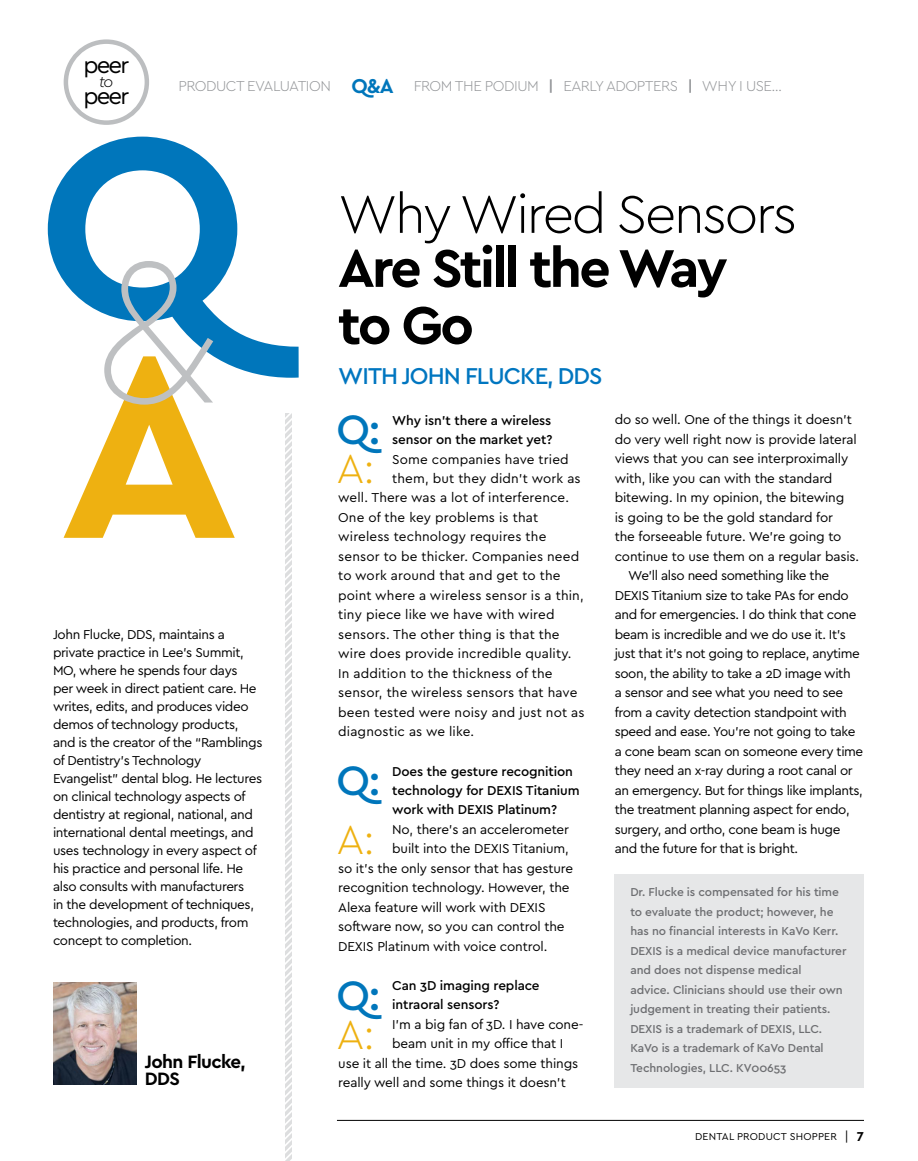
<style>
.page{position:relative;width:918px;height:1161px;background:#fff}
.page>*{position:absolute;margin:0;border:0;box-sizing:border-box;transform-origin:0 0}
.t1{font:700 55.5px/57px "Cera";letter-spacing:-.05em;color:#000}
.t2{font:300 55.5px "Cera";letter-spacing:-.05em;color:#000}
.t3{font:500 43.05px "Cera";color:#0076bb}
.t4{font:300 42.3px "Cera";color:#eeb111}
.t5{font:500 24px "Cera";letter-spacing:-.04em;color:#0076c0}
.t6{font:24px "Cera";letter-spacing:-.08em;color:#000}
.t7{font:700 18.75px/16.5px "Cera";letter-spacing:-.035em;color:#000}
.t8{font:italic 300 16.05px "Cera";color:#000}
.t9{font:300 15px "Cera";letter-spacing:-.03em;color:#939598}
.t10{font:13.5px/18px "Cera";letter-spacing:-.03em;color:#000}
.t11{font:13.5px "Cera";letter-spacing:-.01em;color:#000}
.t12{font:13.5px "Cera";letter-spacing:.01em;color:#000}
.t13{font:500 13.5px/19.5px "Cera";letter-spacing:-.01em;color:#000}
.t14{font:500 12px/19.5px "Cera";letter-spacing:-.01em;color:#6d6e71}
.t15{font:10.5px "Cera";letter-spacing:.02em;color:#000}
.s1{font-weight:700;font-size:21px;color:#0076bb}
.s2{font-weight:700}
.s3{font-size:13.5px}
.s4{font-weight:700;font-size:13.5px}
</style>
<div class="page">
<hr style="left:337px;top:1120px;width:527px;height:1px;background:#000">
<img style="left:53px;top:982px;width:83px;height:103px">
<div style="left:64px;top:39px;width:85px;height:86px;border:4px solid #bcbec0;border-radius:50%"></div>
<svg style="left:48px;top:137px;width:251px;height:241px"></svg>
<svg style="left:64px;top:261px;width:171px;height:277px"></svg>
<svg style="left:285px;top:414px;width:7px;height:747px"></svg>
<div style="left:615px;top:874px;width:249px;height:214px;background:#e6e7e8"></div>
<h3 class="t6" style="left:84px;top:49px;width:47px">peer</h3>
<p class="t8" style="left:99px;top:71px;width:16px">to</p>
<h3 class="t6" style="left:84px;top:80px;width:47px">peer</h3>
<p class="t9" style="left:178px;top:76px;width:217px">PRODUCT EVALUATION <span class="s1">Q&amp;A</span></p>
<p class="t9" style="left:414px;top:76px;width:370px">FROM THE PODIUM <span class="s2">|</span> EARLY ADOPTERS <span class="s2">|</span> WHY I USE...</p>
<h1 class="t2" style="left:338px;top:177px;width:461px">Why Wired Sensors</h1>
<h1 class="t1" style="left:338px;top:237px;width:391px">Are Still the Way to Go</h1>
<h3 class="t5" style="left:338px;top:360px;width:266px">WITH JOHN FLUCKE, DDS</h3>
<p class="t10" style="left:53px;top:625px;width:211px">John Flucke, DDS, maintains a private practice in Lee’s Summit, MO, where he spends four days<br>per week in direct patient care. He writes, edits, and produces video demos of technology products, and is the creator of the “Ramblings of Dentistry’s Technology Evangelist” dental blog. He lectures on clinical technology aspects of dentistry at regional, national, and international dental meetings, and uses technology in every aspect of his practice and personal life. He also consults with manufacturers<br>in the development of techniques, technologies, and products, from concept to completion.</p>
<h3 class="t7" style="left:145px;top:1053px;width:102px">John Flucke,<br>DDS</h3>
<h2 class="t3" style="left:336px;top:401px;width:46px">Q:</h2>
<p class="t13" style="left:392px;top:410px;width:162px">Why isn’t there a wireless sensor on the market yet?</p>
<h3 class="t4" style="left:337px;top:441px;width:40px">A:</h3>
<p class="t12" style="left:392px;top:450px;width:178px">Some companies have tried</p>
<p class="t12" style="left:392px;top:469px;width:190px">them, but they didn’t work as</p>
<p class="t12" style="left:338px;top:489px;width:232px">well. There was a lot of interference.</p>
<p class="t12" style="left:338px;top:508px;width:201px">One of the key problems is that</p>
<p class="t12" style="left:338px;top:528px;width:210px">wireless technology requires the</p>
<p class="t12" style="left:338px;top:547px;width:242px">sensor to be thicker. Companies need</p>
<p class="t12" style="left:338px;top:567px;width:224px">to work around that and get to the</p>
<p class="t12" style="left:338px;top:586px;width:247px">point where a wireless sensor is a thin,</p>
<p class="t12" style="left:338px;top:606px;width:218px">tiny piece like we have with wired</p>
<p class="t12" style="left:338px;top:625px;width:223px">sensors. The other thing is that the</p>
<p class="t12" style="left:338px;top:645px;width:235px">wire does provide incredible quality.</p>
<p class="t12" style="left:338px;top:664px;width:216px">In addition to the thickness of the</p>
<p class="t12" style="left:338px;top:684px;width:241px">sensor, the wireless sensors that have</p>
<p class="t12" style="left:338px;top:703px;width:248px">been tested were noisy and just not as</p>
<p class="t12" style="left:338px;top:723px;width:137px">diagnostic as we like.</p>
<h2 class="t3" style="left:336px;top:752px;width:46px">Q:</h2>
<p class="t13" style="left:392px;top:761px;width:189px">Does the gesture recognition technology for DEXIS Titanium work with DEXIS Platinum?</p>
<h3 class="t4" style="left:337px;top:811px;width:40px">A:</h3>
<p class="t11" style="left:392px;top:820px;width:178px">No, there’s an accelerometer</p>
<p class="t11" style="left:392px;top:840px;width:178px">built into the DEXIS Titanium,</p>
<p class="t11" style="left:338px;top:859px;width:237px">so it’s the only sensor that has gesture</p>
<p class="t11" style="left:338px;top:879px;width:233px">recognition technology. However, the</p>
<p class="t11" style="left:338px;top:898px;width:209px">Alexa feature will work with DEXIS</p>
<p class="t11" style="left:338px;top:918px;width:228px">software now, so you can control the</p>
<p class="t11" style="left:338px;top:937px;width:211px">DEXIS Platinum with voice control.</p>
<h2 class="t3" style="left:336px;top:966px;width:46px">Q:</h2>
<p class="t13" style="left:392px;top:975px;width:149px">Can 3D imaging replace intraoral sensors?</p>
<h3 class="t4" style="left:337px;top:1006px;width:40px">A:</h3>
<p class="t11" style="left:392px;top:1016px;width:193px">I’m a big fan of 3D. I have cone-</p>
<p class="t11" style="left:392px;top:1035px;width:173px">beam unit in my office that I</p>
<p class="t11" style="left:338px;top:1054px;width:242px">use it all the time. 3D does some things</p>
<p class="t11" style="left:338px;top:1074px;width:229px">really well and some things it doesn’t</p>
<p class="t11" style="left:615px;top:411px;width:239px">do so well. One of the things it doesn’t</p>
<p class="t11" style="left:615px;top:430px;width:244px">do very well right now is provide lateral</p>
<p class="t11" style="left:615px;top:450px;width:235px">views that you can see interproximally</p>
<p class="t11" style="left:615px;top:469px;width:219px">with, like you can with the standard</p>
<p class="t11" style="left:615px;top:489px;width:231px">bitewing. In my opinion, the bitewing</p>
<p class="t11" style="left:615px;top:508px;width:220px">is going to be the gold standard for</p>
<p class="t11" style="left:615px;top:528px;width:228px">the forseeable future. We’re going to</p>
<p class="t11" style="left:615px;top:547px;width:246px">continue to use them on a regular basis.</p>
<p class="t10" style="left:628px;top:566px;width:203px">We’ll also need something like the</p>
<p class="t10" style="left:615px;top:586px;width:236px">DEXIS Titanium size to take PAs for endo</p>
<p class="t10" style="left:615px;top:605px;width:243px">and for emergencies. I do think that cone</p>
<p class="t10" style="left:615px;top:625px;width:233px">beam is incredible and we do use it. It’s</p>
<p class="t10" style="left:615px;top:644px;width:247px">just that it’s not going to replace, anytime</p>
<p class="t10" style="left:615px;top:664px;width:237px">soon, the ability to take a 2D image with</p>
<p class="t10" style="left:615px;top:683px;width:230px">a sensor and see what you need to see</p>
<p class="t10" style="left:615px;top:703px;width:234px">from a cavity detection standpoint with</p>
<p class="t10" style="left:615px;top:722px;width:242px">speed and ease. You’re not going to take</p>
<p class="t10" style="left:615px;top:742px;width:250px">a cone beam scan on someone every time</p>
<p class="t10" style="left:615px;top:761px;width:240px">they need an x-ray during a root canal or</p>
<p class="t10" style="left:615px;top:781px;width:250px">an emergency. But for things like implants,</p>
<p class="t10" style="left:615px;top:800px;width:236px">the treatment planning aspect for endo,</p>
<p class="t10" style="left:615px;top:820px;width:227px">surgery, and ortho, cone beam is huge</p>
<p class="t10" style="left:615px;top:839px;width:185px">and the future for that is bright.</p>
<p class="t14" style="left:630px;top:882px;width:218px">Dr. Flucke is compensated for his time to evaluate the product; however, he has no financial interests in KaVo Kerr.<br>DEXIS is a medical device manufacturer and does not dispense medical<br>advice. Clinicians should use their own judgement in treating their patients.<br>DEXIS is a trademark of DEXIS, LLC.<br>KaVo is a trademark of KaVo Dental Technologies, LLC. KV00653</p>
<p class="t15" style="left:695px;top:1130px;width:170px">DENTAL PRODUCT SHOPPER <span class="s3">|</span> <span class="s4">7</span></p>
</div>
